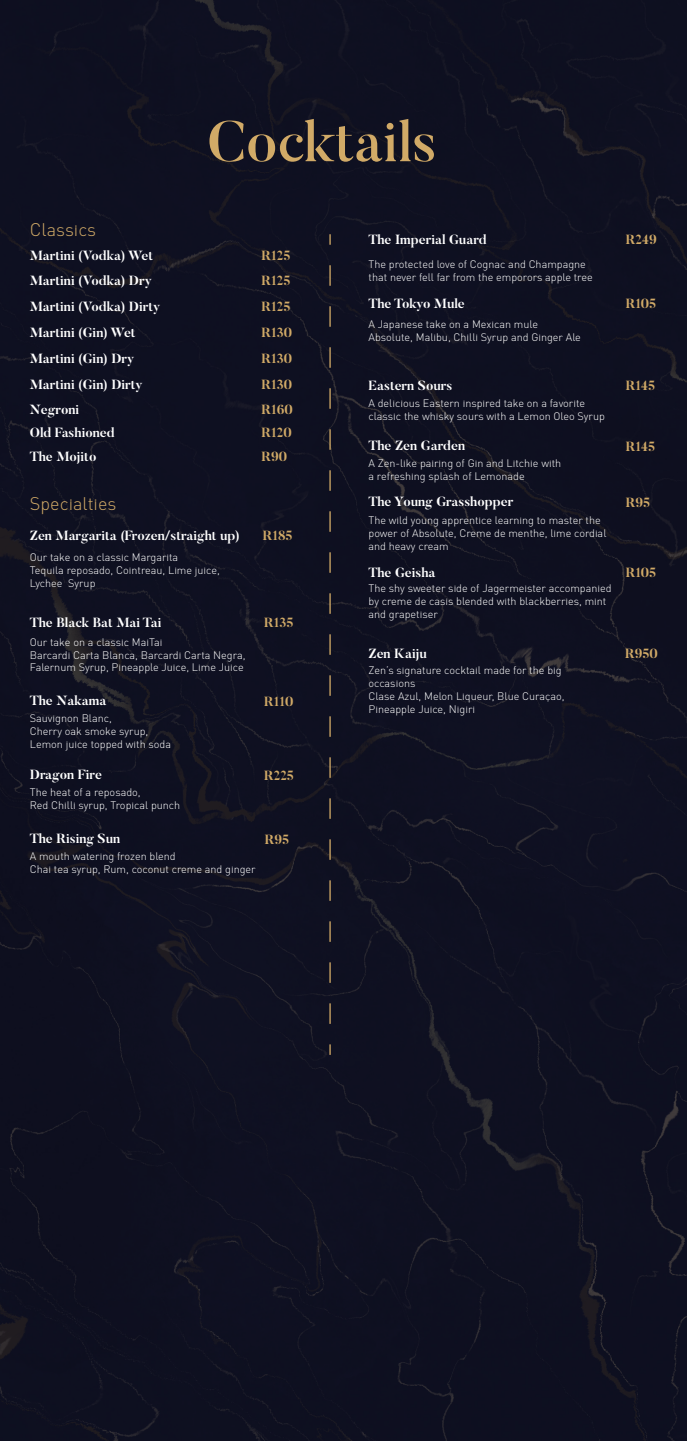
<style>
.page{position:relative;width:687px;height:1441px;background:#fff}
.page>*{position:absolute;margin:0;border:0;box-sizing:border-box;transform-origin:0 0}
.t1{font:500 57.05px "Butler";color:#d1aa67}
.t2{font:300 18.03px "DIN Pro";color:#d1aa67}
.t3{font:700 13.3px "Butler";color:#fff}
.t4{font:700 13.3px "Butler";color:#d1aa67}
.t5{font:300 10.85px/13px "DIN Pro";color:#fff}
</style>
<div class="page">
<div style="left:0;top:0;width:686px;height:1441px;background:#0c0d1c"></div>
<svg style="left:329px;top:265px;width:1px;height:759px"></svg>
<h2 class="t2" style="left:30px;top:218px;width:68px">Classics</h2>
<h1 class="t1" style="left:207px;top:105px;width:231px">Cocktails</h1>
<p class="t3" style="left:368px;top:231px;width:120px">The Imperial Guard</p>
<p class="t4" style="left:625px;top:231px;width:33px">R249</p>
<p class="t3" style="left:30px;top:246px;width:125px">Martini (Vodka) Wet</p>
<p class="t4" style="left:261px;top:247px;width:30px">R125</p>
<p class="t3" style="left:30px;top:272px;width:123px">Martini (Vodka) Dry</p>
<p class="t4" style="left:261px;top:272px;width:30px">R125</p>
<p class="t3" style="left:30px;top:298px;width:132px">Martini (Vodka) Dirty</p>
<p class="t4" style="left:261px;top:298px;width:30px">R125</p>
<p class="t3" style="left:30px;top:324px;width:107px">Martini (Gin) Wet</p>
<p class="t4" style="left:261px;top:324px;width:32px">R130</p>
<p class="t3" style="left:30px;top:350px;width:106px">Martini (Gin) Dry</p>
<p class="t4" style="left:261px;top:350px;width:32px">R130</p>
<p class="t3" style="left:30px;top:376px;width:114px">Martini (Gin) Dirty</p>
<p class="t4" style="left:261px;top:376px;width:32px">R130</p>
<p class="t3" style="left:30px;top:401px;width:51px">Negroni</p>
<p class="t4" style="left:261px;top:401px;width:33px">R160</p>
<p class="t3" style="left:30px;top:424px;width:86px">Old Fashioned</p>
<p class="t4" style="left:261px;top:424px;width:32px">R120</p>
<p class="t3" style="left:30px;top:448px;width:68px">The Mojito</p>
<p class="t4" style="left:261px;top:448px;width:27px">R90</p>
<h2 class="t2" style="left:30px;top:492px;width:88px">Specialties</h2>
<p class="t5" style="left:30px;top:550px;width:191px">Our take on a classic Margarita<br>Tequila reposado, Cointreau, Lime juice,<br>Lychee Syrup</p>
<p class="t3" style="left:30px;top:527px;width:211px">Zen Margarita (Frozen/straight up)</p>
<p class="t4" style="left:262px;top:527px;width:31px">R185</p>
<p class="t3" style="left:30px;top:614px;width:133px">The Black Bat Mai Tai</p>
<p class="t4" style="left:264px;top:614px;width:31px">R135</p>
<p class="t5" style="left:30px;top:635px;width:217px">Our take on a classic MaiTai<br>Barcardi Carta Blanca, Barcardi Carta Negra,<br>Falernum Syrup, Pineapple Juice, Lime Juice</p>
<p class="t3" style="left:30px;top:692px;width:78px">The Nakama</p>
<p class="t4" style="left:264px;top:692px;width:31px">R110</p>
<p class="t5" style="left:30px;top:711px;width:143px">Sauvignon Blanc,<br>Cherry oak smoke syrup,<br>Lemon juice topped with soda</p>
<p class="t5" style="left:30px;top:785px;width:152px">The heat of a reposado,<br>Red Chilli syrup, Tropical punch</p>
<p class="t3" style="left:30px;top:766px;width:74px">Dragon Fire</p>
<p class="t4" style="left:264px;top:766px;width:31px">R225</p>
<p class="t3" style="left:30px;top:830px;width:92px">The Rising Sun</p>
<p class="t4" style="left:264px;top:830px;width:26px">R95</p>
<p class="t5" style="left:30px;top:849px;width:227px">A mouth watering frozen blend<br>Chai tea syrup, Rum, coconut creme and ginger</p>
<p class="t5" style="left:368px;top:257px;width:225px">The protected love of Cognac and Champagne that never fell far from the emporors apple tree</p>
<p class="t5" style="left:368px;top:317px;width:214px">A Japanese take on a Mexican mule<br>Absolute, Malibu, Chilli Syrup and Ginger Ale</p>
<p class="t3" style="left:368px;top:295px;width:98px">The Tokyo Mule</p>
<p class="t4" style="left:625px;top:295px;width:32px">R105</p>
<p class="t3" style="left:368px;top:377px;width:85px">Eastern Sours</p>
<p class="t4" style="left:625px;top:377px;width:31px">R145</p>
<p class="t5" style="left:368px;top:396px;width:238px">A delicious Eastern inspired take on a favorite classic the whisky sours with a Lemon Oleo Syrup</p>
<p class="t5" style="left:368px;top:456px;width:194px">A Zen-like pairing of Gin and Litchie with a refreshing splash of Lemonade</p>
<p class="t5" style="left:368px;top:513px;width:239px">The wild young apprentice learning to master the power of Absolute, Creme de menthe, lime cordial and heavy cream</p>
<p class="t5" style="left:368px;top:582px;width:244px">The shy sweeter side of Jagermeister accompanied by creme de casis blended with blackberries, mint and grapetiser</p>
<p class="t3" style="left:368px;top:644px;width:60px">Zen Kaiju</p>
<p class="t4" style="left:624px;top:645px;width:34px">R950</p>
<p class="t5" style="left:368px;top:663px;width:197px">Zen’s signature cocktail made for the big occasions<br>Clase Azul, Melon Liqueur, Blue Curaçao,<br>Pineapple Juice, Nigiri</p>
<p class="t3" style="left:368px;top:437px;width:98px">The Zen Garden</p>
<p class="t4" style="left:625px;top:438px;width:31px">R145</p>
<p class="t3" style="left:368px;top:493px;width:146px">The Young Grasshopper</p>
<p class="t4" style="left:625px;top:493px;width:26px">R95</p>
<p class="t3" style="left:368px;top:564px;width:69px">The Geisha</p>
<p class="t4" style="left:625px;top:564px;width:32px">R105</p>
</div>
